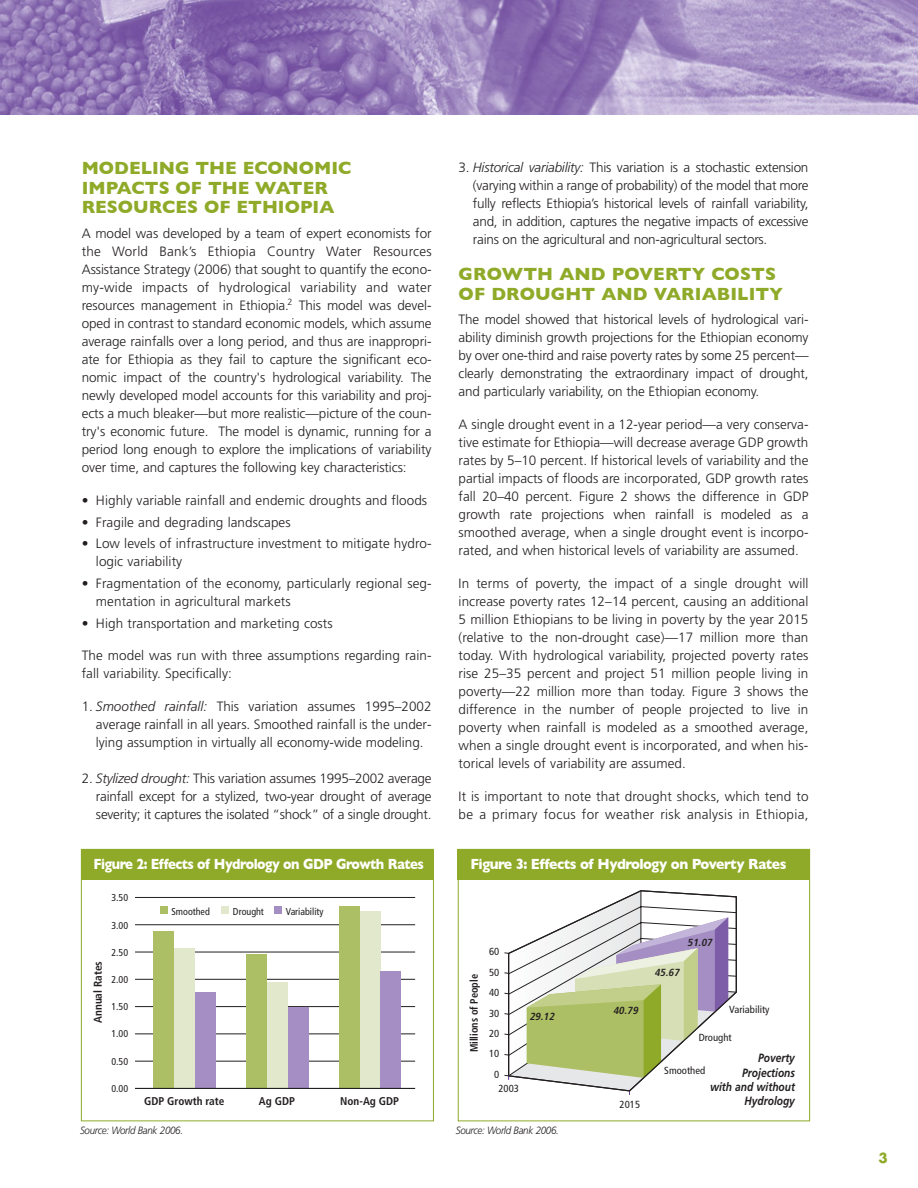
<style>
.page{position:relative;width:918px;height:1188px;background:#fff}
.page>*{position:absolute;margin:0;border:0;box-sizing:border-box;transform-origin:0 0}
.t1{font:700 18px/19.5px "Gill Sans";color:#8faa28}
.t2{font:700 15px "Gill Sans";letter-spacing:-.035em;color:#fff;scale:.88 1}
.t3{font:700 15px "Gill Sans";letter-spacing:-.035em;color:#fff;scale:.93 1}
.t4{font:300 13.5px/18px "Frutiger";letter-spacing:.005em;color:#231f20;text-align:justify}
.t5{font:700 13.5px "Futura";color:#8faa28}
.t6{font:italic 700 12px/14.4px "Frutiger";color:#231f20;text-align:right;scale:.85 1}
.t7{font:700 condensed 11.25px "Frutiger";color:#231f20}
.t8{font:700 condensed 10.8px "Frutiger";color:#231f20;scale:.96 1}
.t9{font:italic 300 10.5px "Frutiger";letter-spacing:-.035em;color:#231f20;scale:.93 1}
.t10{font:condensed 10.35px/20.4px "Frutiger";color:#231f20;text-align:center;scale:1.04 1}
.t11{font:italic 700 condensed 10.35px "Frutiger";color:#231f20;scale:1.04 1}
.t12{font:condensed 10.05px "Frutiger";color:#231f20}
.s1{font-style:italic}
</style>
<div class="page">
<img style="left:0;top:0;width:918px;height:115px">
<hr style="left:135px;top:897px;width:280px;height:1px;background:#231f20">
<hr style="left:135px;top:924px;width:280px;height:1px;background:#231f20">
<hr style="left:135px;top:952px;width:280px;height:1px;background:#231f20">
<hr style="left:135px;top:979px;width:280px;height:1px;background:#231f20">
<hr style="left:135px;top:1006px;width:280px;height:1px;background:#231f20">
<hr style="left:135px;top:1034px;width:280px;height:1px;background:#231f20">
<hr style="left:135px;top:1061px;width:280px;height:1px;background:#231f20">
<div style="left:153px;top:931px;width:21px;height:157px;background:#adbf64"></div>
<div style="left:174px;top:948px;width:21px;height:140px;background:#e2e8cb"></div>
<div style="left:195px;top:992px;width:21px;height:96px;background:#a48ec3"></div>
<div style="left:246px;top:954px;width:21px;height:134px;background:#adbf64"></div>
<div style="left:267px;top:982px;width:21px;height:106px;background:#e2e8cb"></div>
<div style="left:288px;top:1007px;width:21px;height:81px;background:#a48ec3"></div>
<div style="left:339px;top:906px;width:21px;height:182px;background:#adbf64"></div>
<div style="left:360px;top:911px;width:21px;height:177px;background:#e2e8cb"></div>
<div style="left:381px;top:971px;width:20px;height:117px;background:#a48ec3"></div>
<div style="left:160px;top:907px;width:8px;height:7px;background:#adbf64"></div>
<div style="left:222px;top:907px;width:7px;height:7px;background:#e2e8cb"></div>
<div style="left:275px;top:907px;width:7px;height:7px;background:#a48ec3"></div>
<hr style="left:135px;top:1088px;width:280px;height:1px;background:#231f20">
<div style="left:81px;top:849px;width:352px;height:30px;background:#8faa28"></div>
<svg style="left:507px;top:890px;width:230px;height:202px"></svg>
<div style="left:458px;top:849px;width:352px;height:30px;background:#8faa28"></div>
<h1 class="t1" style="left:82px;top:158px;width:271px">MODELING THE ECONOMIC<br>IMPACTS OF THE WATER<br>RESOURCES OF ETHIOPIA</h1>
<p class="t4" style="left:82px;top:225px;width:351px">A model was developed by a team of expert economists for the World Bank’s Ethiopia Country Water Resources Assistance Strategy (2006) that sought to quantify the econo&shy;my-wide impacts of hydrological variability and water resources management in Ethiopia.<sup>2</sup> This model was devel&shy;oped in contrast to standard economic models, which assume average rainfalls over a long period, and thus are inappropri&shy;ate for Ethiopia as they fail to capture the significant eco&shy;nomic impact of the country's hydrological variability. The newly developed model accounts for this variability and proj&shy;ects a much bleaker—but more realistic—picture of the coun&shy;try's economic future. The model is dynamic, running for a period long enough to explore the implications of variability over time, and captures the following key characteristics:</p>
<p class="t4" style="left:82px;top:492px;width:347px">• Highly variable rainfall and endemic droughts and floods</p>
<p class="t4" style="left:82px;top:514px;width:210px">• Fragile and degrading landscapes</p>
<p class="t4" style="left:96px;top:536px;width:337px;text-indent:-14px">• Low levels of infrastructure investment to mitigate hydro&shy;logic variability</p>
<p class="t4" style="left:96px;top:576px;width:337px;text-indent:-14px">• Fragmentation of the economy, particularly regional seg&shy;mentation in agricultural markets</p>
<p class="t4" style="left:82px;top:615px;width:253px">• High transportation and marketing costs</p>
<p class="t4" style="left:82px;top:647px;width:351px">The model was run with three assumptions regarding rain&shy;fall variability. Specifically:</p>
<p class="t4" style="left:96px;top:698px;width:337px;text-indent:-14px">1. <span class="s1">Smoothed rainfall:</span> This variation assumes 1995–2002 average rainfall in all years. Smoothed rainfall is the under&shy;lying assumption in virtually all economy-wide modeling.</p>
<p class="t4" style="left:96px;top:770px;width:337px;text-indent:-14px">2. <span class="s1">Stylized drought:</span> This variation assumes 1995–2002 average rainfall except for a stylized, two-year drought of average severity; it captures the isolated “shock” of a single drought.</p>
<p class="t2" style="left:94px;top:855px;width:377px">Figure 2: Effects of Hydrology on GDP Growth Rates</p>
<p class="t7" style="left:93px;top:1023px;width:63px;rotate:-90deg">Annual Rates</p>
<p class="t12" style="left:111px;top:894px;width:18px">3.50</p>
<p class="t12" style="left:111px;top:921px;width:18px">3.00</p>
<p class="t12" style="left:111px;top:949px;width:18px">2.50</p>
<p class="t12" style="left:111px;top:975px;width:18px">2.00</p>
<p class="t12" style="left:111px;top:1003px;width:18px">1.50</p>
<p class="t12" style="left:111px;top:1030px;width:18px">1.00</p>
<p class="t12" style="left:111px;top:1058px;width:18px">0.50</p>
<p class="t12" style="left:111px;top:1085px;width:18px">0.00</p>
<p class="t12" style="left:172px;top:907px;width:40px">Smoothed</p>
<p class="t12" style="left:233px;top:907px;width:32px">Drought</p>
<p class="t12" style="left:286px;top:907px;width:39px">Variability</p>
<p class="t7" style="left:144px;top:1096px;width:82px">GDP Growth rate</p>
<p class="t7" style="left:259px;top:1096px;width:38px">Ag GDP</p>
<p class="t7" style="left:340px;top:1096px;width:60px">Non-Ag GDP</p>
<p class="t4" style="left:473px;top:159px;width:337px;text-indent:-14px">3. <span class="s1">Historical variability:</span> This variation is a stochastic extension (varying within a range of probability) of the model that more fully reflects Ethiopia’s historical levels of rainfall variability, and, in addition, captures the negative impacts of excessive rains on the agricultural and non-agricultural sectors.</p>
<h1 class="t1" style="left:459px;top:264px;width:326px">GROWTH AND POVERTY COSTS<br>OF DROUGHT AND VARIABILITY</h1>
<p class="t4" style="left:459px;top:311px;width:351px">The model showed that historical levels of hydrological vari&shy;ability diminish growth projections for the Ethiopian economy by over one-third and raise poverty rates by some 25 percent— clearly demonstrating the extraordinary impact of drought, and particularly variability, on the Ethiopian economy.</p>
<p class="t4" style="left:459px;top:416px;width:351px">A single drought event in a 12-year period—a very conserva&shy;tive estimate for Ethiopia—will decrease average GDP growth rates by 5–10 percent. If historical levels of variability and the partial impacts of floods are incorporated, GDP growth rates fall 20–40 percent. Figure 2 shows the difference in GDP growth rate projections when rainfall is modeled as a smoothed average, when a single drought event is incorpo&shy;rated, and when historical levels of variability are assumed.</p>
<p class="t4" style="left:459px;top:575px;width:351px">In terms of poverty, the impact of a single drought will increase poverty rates 12–14 percent, causing an additional 5 million Ethiopians to be living in poverty by the year 2015 (relative to the non-drought case)—17 million more than today. With hydrological variability, projected poverty rates rise 25–35 percent and project 51 million people living in poverty—22 million more than today. Figure 3 shows the difference in the number of people projected to live in poverty when rainfall is modeled as a smoothed average, when a single drought event is incorporated, and when his&shy;torical levels of variability are assumed.</p>
<p class="t4" style="left:459px;top:788px;width:351px">It is important to note that drought shocks, which tend to be a primary focus for weather risk analysis in Ethiopia,</p>
<p class="t3" style="left:470px;top:855px;width:341px">Figure 3: Effects of Hydrology on Poverty Rates</p>
<p class="t8" style="left:470px;top:1052px;width:83px;rotate:-90deg">Millions of People</p>
<p class="t10" style="left:489px;top:942px;width:11px">60<br>50<br>40<br>30<br>20<br>10<br>0</p>
<p class="t10" style="left:498px;top:1079px;width:21px">2003</p>
<p class="t11" style="left:529px;top:1012px;width:27px">29.12</p>
<p class="t11" style="left:613px;top:1006px;width:27px">40.79</p>
<p class="t10" style="left:620px;top:1095px;width:21px">2015</p>
<p class="t11" style="left:687px;top:938px;width:27px">51.07</p>
<p class="t11" style="left:654px;top:968px;width:27px">45.67</p>
<p class="t10" style="left:729px;top:1000px;width:40px">Variability</p>
<p class="t10" style="left:699px;top:1028px;width:33px">Drought</p>
<p class="t6" style="left:710px;top:1052px;width:101px">Poverty<br>Projections<br>with and without<br>Hydrology</p>
<p class="t10" style="left:664px;top:1061px;width:41px">Smoothed</p>
<p class="t9" style="left:80px;top:1127px;width:112px">Source: World Bank 2006.</p>
<p class="t9" style="left:456px;top:1127px;width:112px">Source: World Bank 2006.</p>
<p class="t5" style="left:879px;top:1152px;width:11px">3</p>
</div>
